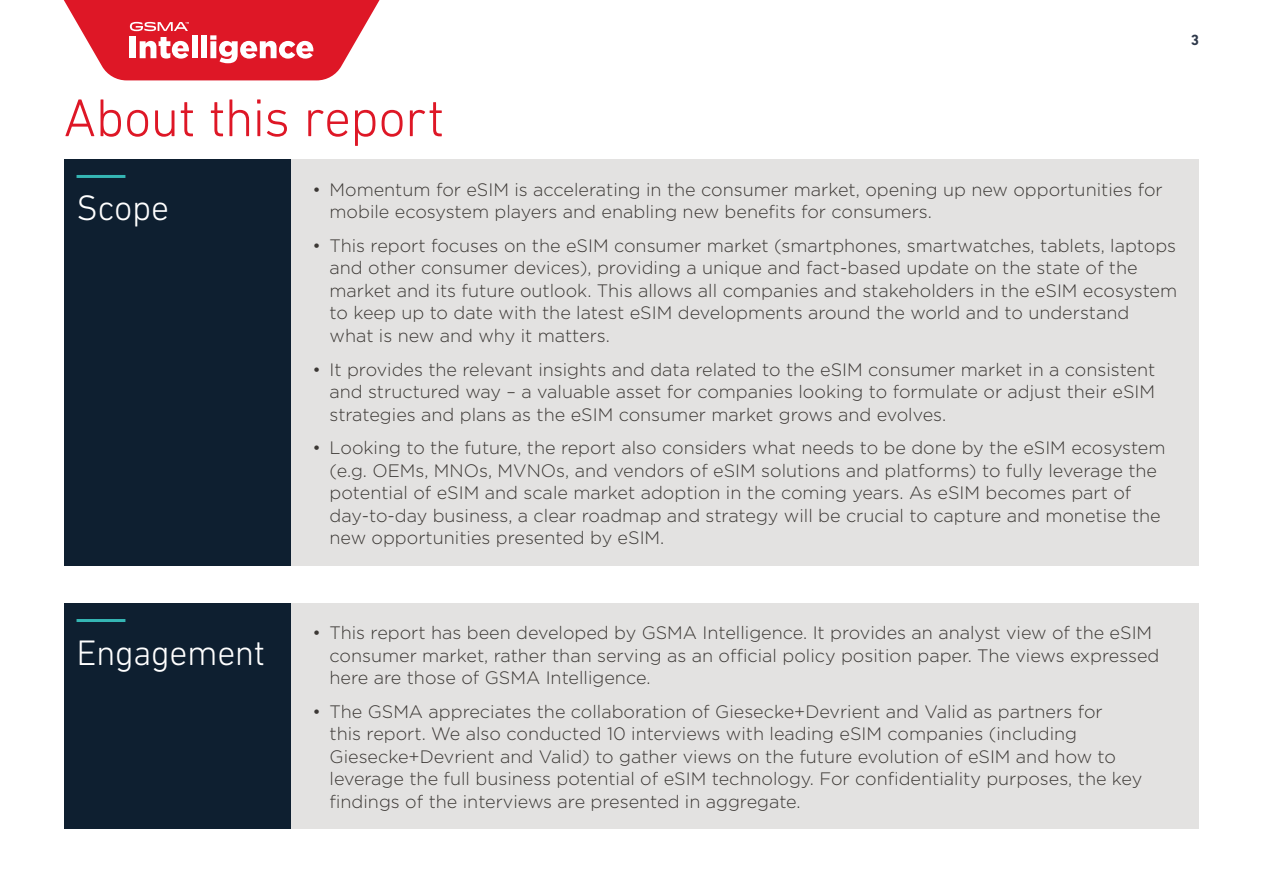
<style>
.page{position:relative;width:1263px;height:893px;background:#fff}
.page>*{position:absolute;margin:0;border:0;box-sizing:border-box;transform-origin:0 0}
.t1{font:300 54px "DIN Next LT Pro";letter-spacing:-.015em;color:#de1726}
.t2{font:300 36px "DIN Next LT Pro";letter-spacing:-.01em;color:#fff}
.t3{font:300 18px/22.5px "Gotham";color:#3c3835}
.t4{font:700 15px "DIN Next LT Pro";color:#2f394b}
</style>
<div class="page">
<svg style="left:64px;top:0;width:315px;height:80px"></svg>
<div style="left:64px;top:159px;width:227px;height:407px;background:#0e1f30"></div>
<hr style="left:77px;top:175px;width:48px;height:3px;background:#35b6b4">
<div style="left:64px;top:603px;width:227px;height:226px;background:#0e1f30"></div>
<hr style="left:77px;top:619px;width:48px;height:3px;background:#35b6b4">
<div style="left:291px;top:159px;width:908px;height:407px;background:#e3e2e1"></div>
<div style="left:291px;top:603px;width:908px;height:226px;background:#e3e2e1"></div>
<p class="t4" style="left:1191px;top:31px;width:10px">3</p>
<h1 class="t1" style="left:64px;top:87px;width:382px">About this report</h1>
<h2 class="t2" style="left:77px;top:188px;width:94px">Scope</h2>
<p class="t3" style="left:330px;top:177px;width:835px;text-indent:-17px">• Momentum for eSIM is accelerating in the consumer market, opening up new opportunities for mobile ecosystem players and enabling new benefits for consumers.</p>
<p class="t3" style="left:330px;top:234px;width:849px;text-indent:-17px">• This report focuses on the eSIM consumer market (smartphones, smartwatches, tablets, laptops and other consumer devices), providing a unique and fact-based update on the state of the market and its future outlook. This allows all companies and stakeholders in the eSIM ecosystem to keep up to date with the latest eSIM developments around the world and to understand what is new and why it matters.</p>
<p class="t3" style="left:330px;top:357px;width:827px;text-align:justify;text-indent:-17px">• It provides the relevant insights and data related to the eSIM consumer market in a consistent and structured way – a valuable asset for companies looking to formulate or adjust their eSIM strategies and plans as the eSIM consumer market grows and evolves.</p>
<p class="t3" style="left:330px;top:436px;width:837px;text-indent:-17px">• Looking to the future, the report also considers what needs to be done by the eSIM ecosystem (e.g. OEMs, MNOs, MVNOs, and vendors of eSIM solutions and platforms) to fully leverage the potential of eSIM and scale market adoption in the coming years. As eSIM becomes part of day‑to-day business, a clear roadmap and strategy will be crucial to capture and monetise the new opportunities presented by eSIM.</p>
<h2 class="t2" style="left:77px;top:632px;width:190px">Engagement</h2>
<p class="t3" style="left:330px;top:621px;width:831px;text-indent:-17px">• This report has been developed by GSMA Intelligence. It provides an analyst view of the eSIM consumer market, rather than serving as an official policy position paper. The views expressed here are those of GSMA Intelligence.</p>
<p class="t3" style="left:330px;top:700px;width:814px;text-indent:-17px">• The GSMA appreciates the collaboration of Giesecke+Devrient and Valid as partners for<br>this report. We also conducted 10 interviews with leading eSIM companies (including Giesecke+Devrient and Valid) to gather views on the future evolution of eSIM and how to leverage the full business potential of eSIM technology. For confidentiality purposes, the key findings of the interviews are presented in aggregate.</p>
</div>
